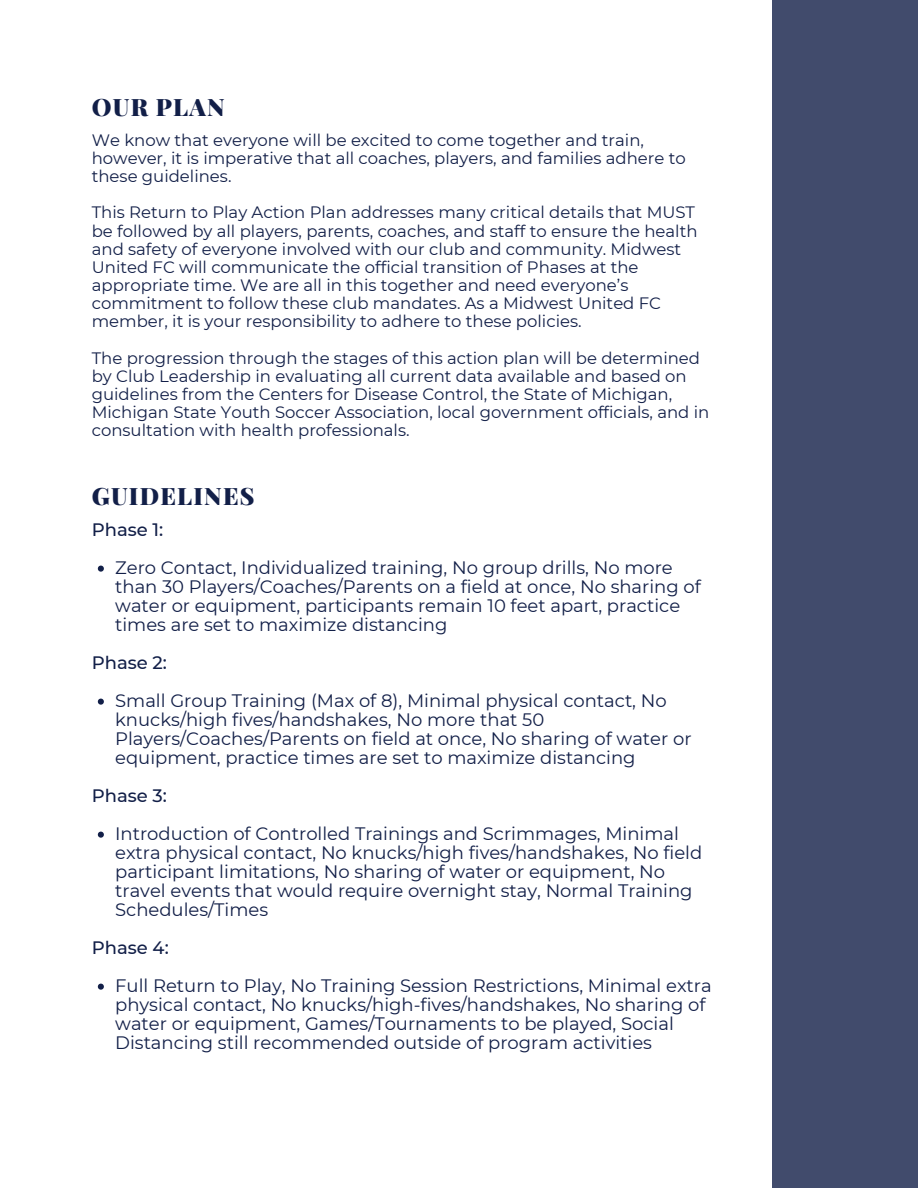
<style>
.page{position:relative;width:918px;height:1188px;background:#fff}
.page>*{position:absolute;margin:0;border:0;box-sizing:border-box;transform-origin:0 0}
.t1{font:900 24px "Playfair Display";letter-spacing:.05em;color:#121f48}
.t2{font:18px/19px "Montserrat";color:#121f48}
.t3{font:500 18px "Montserrat";color:#121f48}
.t4{font:16.5px/18.1px "Montserrat";color:#121f48}
</style>
<div class="page">
<div style="left:772px;top:0;width:146px;height:1188px;background:#414b6c"></div>
<svg style="left:98px;top:566px;width:6px;height:6px"></svg>
<svg style="left:98px;top:699px;width:6px;height:6px"></svg>
<svg style="left:98px;top:832px;width:6px;height:6px"></svg>
<svg style="left:98px;top:984px;width:6px;height:6px"></svg>
<h1 class="t1" style="left:92px;top:90px;width:134px">OUR PLAN</h1>
<p class="t4" style="left:92px;top:131px;width:596px">We know that everyone will be excited to come together and train, however, it is imperative that all coaches, players, and families adhere to these guidelines.</p>
<p class="t4" style="left:92px;top:203px;width:607px">This Return to Play Action Plan addresses many critical details that MUST be followed by all players, parents, coaches, and staff to ensure the health and safety of everyone involved with our club and community. Midwest United FC will communicate the official transition of Phases at the appropriate time. We are all in this together and need everyone’s commitment to follow these club mandates. As a Midwest United FC member, it is your responsibility to adhere to these policies.</p>
<p class="t4" style="left:92px;top:349px;width:619px">The progression through the stages of this action plan will be determined by Club Leadership in evaluating all current data available and based on guidelines from the Centers for Disease Control, the State of Michigan, Michigan State Youth Soccer Association, local government officials, and in consultation with health professionals.</p>
<h1 class="t1" style="left:92px;top:479px;width:164px">GUIDELINES</h1>
<p class="t3" style="left:92px;top:519px;width:73px">Phase 1:</p>
<p class="t2" style="left:115px;top:558px;width:587px">Zero Contact, Individualized training, No group drills, No more than 30 Players/Coaches/Parents on a field at once, No sharing of water or equipment, participants remain 10 feet apart, practice times are set to maximize distancing</p>
<p class="t3" style="left:92px;top:652px;width:77px">Phase 2:</p>
<p class="t2" style="left:115px;top:691px;width:578px">Small Group Training (Max of 8), Minimal physical contact, No knucks/high fives/handshakes, No more that 50<br>Players/Coaches/Parents on field at once, No sharing of water or equipment, practice times are set to maximize distancing</p>
<p class="t3" style="left:92px;top:785px;width:77px">Phase 3:</p>
<p class="t2" style="left:115px;top:824px;width:589px">Introduction of Controlled Trainings and Scrimmages, Minimal extra physical contact, No knucks/high fives/handshakes, No field participant limitations, No sharing of water or equipment, No travel events that would require overnight stay, Normal Training Schedules/Times</p>
<p class="t3" style="left:92px;top:937px;width:78px">Phase 4:</p>
<p class="t2" style="left:115px;top:976px;width:598px">Full Return to Play, No Training Session Restrictions, Minimal extra physical contact, No knucks/high-fives/handshakes, No sharing of water or equipment, Games/Tournaments to be played, Social Distancing still recommended outside of program activities</p>
</div>
